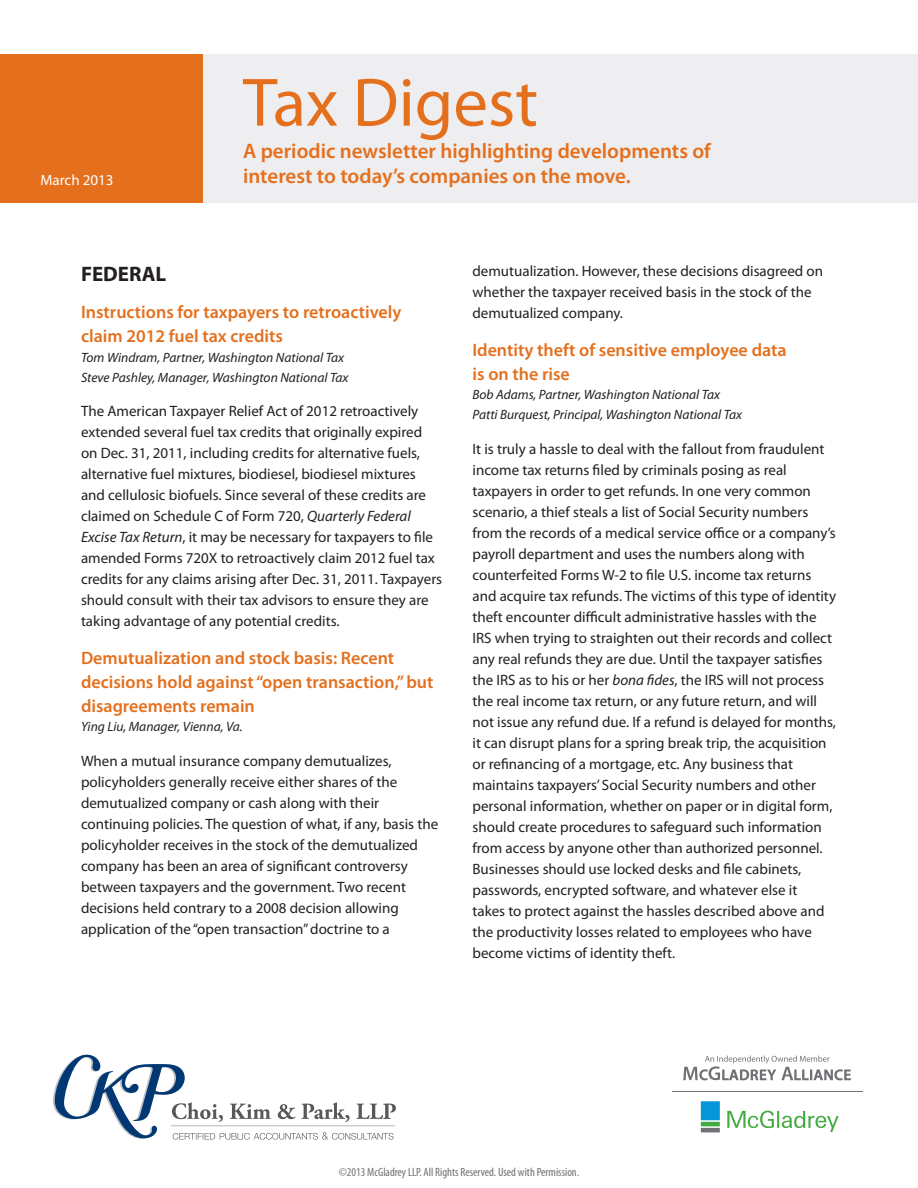
<style>
.page{position:relative;width:918px;height:1188px;background:#fff}
.page>*{position:absolute;margin:0;border:0;box-sizing:border-box;transform-origin:0 0}
.t1{font:69px "Myriad Pro";color:#e4701e}
.t2{font:600 21px/25.2px "Myriad Pro";color:#e4701e}
.t3{font:700 21px "Myriad Pro";color:#231f20}
.t4{font:600 18px/24px "Myriad Pro";color:#e4701e}
.t5{font:15px/21px "Myriad Pro";color:#231f20}
.t6{font:15px "Myriad Pro";color:#fff}
.t7{font:italic 13.5px/19.8px "Myriad Pro";color:#231f20}
.t8{font:condensed 12px "Myriad Pro";color:#717074}
.s1{font-style:italic}
</style>
<div class="page">
<svg style="left:701px;top:1101px;width:19px;height:31px"></svg>
<svg style="left:727px;top:1111px;width:112px;height:21px"></svg>
<hr style="left:672px;top:1091px;width:190px;height:1px;background:#717074">
<svg style="left:683px;top:1056px;width:168px;height:24px"></svg>
<div style="left:0;top:54px;width:918px;height:148px;background:#eeeef0"></div>
<div style="left:0;top:54px;width:202px;height:148px;background:#e4701e"></div>
<svg style="left:53px;top:1055px;width:343px;height:85px"></svg>
<p class="t6" style="left:40px;top:170px;width:75px">March 2013</p>
<h1 class="t1" style="left:243px;top:60px;width:297px">Tax Digest</h1>
<h2 class="t2" style="left:243px;top:137px;width:469px">A periodic newsletter highlighting developments of interest to today’s companies on the move.</h2>
<h2 class="t3" style="left:81px;top:260px;width:87px">FEDERAL</h2>
<p class="t4" style="left:81px;top:300px;width:322px">Instructions for taxpayers to retroactively claim 2012 fuel tax credits</p>
<p class="t7" style="left:81px;top:347px;width:269px">Tom Windram, Partner, Washington National Tax<br>Steve Pashley, Manager, Washington National Tax</p>
<p class="t5" style="left:81px;top:400px;width:363px">The American Taxpayer Relief Act of 2012 retroactively extended several fuel tax credits that originally expired on Dec. 31, 2011, including credits for alternative fuels, alternative fuel mixtures, biodiesel, biodiesel mixtures and cellulosic biofuels. Since several of these credits are claimed on Schedule C of Form 720, <span class="s1">Quarterly Federal Excise Tax Return</span>, it may be necessary for taxpayers to file amended Forms 720X to retroactively claim 2012 fuel tax credits for any claims arising after Dec. 31, 2011. Taxpayers should consult with their tax advisors to ensure they are taking advantage of any potential credits.</p>
<p class="t4" style="left:81px;top:645px;width:354px">Demutualization and stock basis: Recent decisions hold against “open transaction,” but disagreements remain</p>
<p class="t7" style="left:81px;top:717px;width:163px">Ying Liu, Manager, Vienna, Va.</p>
<p class="t5" style="left:81px;top:750px;width:359px">When a mutual insurance company demutualizes, policyholders generally receive either shares of the demutualized company or cash along with their continuing policies. The question of what, if any, basis the policyholder receives in the stock of the demutualized company has been an area of significant controversy between taxpayers and the government. Two recent decisions held contrary to a 2008 decision allowing application of the “open transaction” doctrine to a</p>
<p class="t5" style="left:472px;top:260px;width:352px">demutualization. However, these decisions disagreed on whether the taxpayer received basis in the stock of the demutualized company.</p>
<p class="t4" style="left:472px;top:337px;width:316px">Identity theft of sensitive employee data is on the rise</p>
<p class="t7" style="left:472px;top:385px;width:271px">Bob Adams, Partner, Washington National Tax<br>Patti Burquest, Principal, Washington National Tax</p>
<p class="t5" style="left:472px;top:438px;width:365px">It is truly a hassle to deal with the fallout from fraudulent income tax returns filed by criminals posing as real taxpayers in order to get refunds. In one very common scenario, a thief steals a list of Social Security numbers from the records of a medical service office or a company’s payroll department and uses the numbers along with counterfeited Forms W-2 to file U.S. income tax returns and acquire tax refunds. The victims of this type of identity theft encounter difficult administrative hassles with the IRS when trying to straighten out their records and collect any real refunds they are due. Until the taxpayer satisfies the IRS as to his or her <span class="s1">bona fides</span>, the IRS will not process the real income tax return, or any future return, and will not issue any refund due. If a refund is delayed for months, it can disrupt plans for a spring break trip, the acquisition or refinancing of a mortgage, etc. Any business that maintains taxpayers’ Social Security numbers and other personal information, whether on paper or in digital form, should create procedures to safeguard such information from access by anyone other than authorized personnel.<br>Businesses should use locked desks and file cabinets, passwords, encrypted software, and whatever else it<br>takes to protect against the hassles described above and the productivity losses related to employees who have become victims of identity theft.</p>
<p class="t8" style="left:339px;top:1166px;width:242px">©2013 McGladrey LLP. All Rights Reserved. Used with Permission.</p>
</div>
